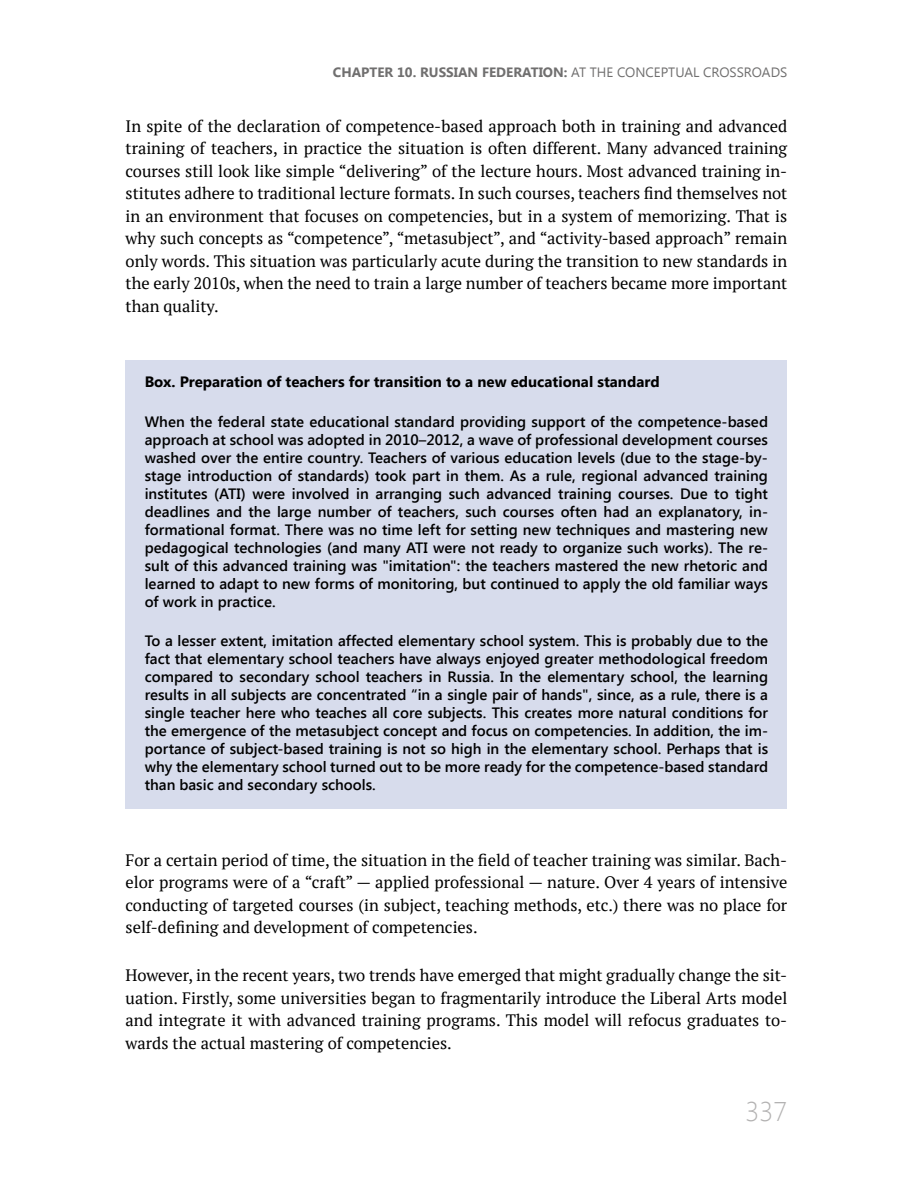
<style>
.page{position:relative;width:915px;height:1191px;background:#fff}
.page>*{position:absolute;margin:0;border:0;box-sizing:border-box;transform-origin:0 0}
.t1{font:300 27px "Segoe UI";color:#b3b2b2}
.t2{font:16.5px/22.5px "PT Serif";color:#000;text-align:justify}
.t3{font:600 15px/18px "Segoe UI";color:#000;text-align:justify}
.t4{font:700 15px "Segoe UI";color:#000}
.t5{font:700 13.5px "Segoe UI";color:#706f6f}
.s1{font-weight:400}
</style>
<div class="page">
<div style="left:125px;top:360px;width:662px;height:46px;background:#d7dcec"></div>
<div style="left:125px;top:399px;width:662px;height:227px;background:#d7dcec"></div>
<div style="left:125px;top:618px;width:662px;height:191px;background:#d7dcec"></div>
<p class="t5" style="left:333px;top:62px;width:455px">CHAPTER 10. RUSSIAN FEDERATION: <span class="s1">AT THE CONCEPTUAL CROSSROADS</span></p>
<p class="t2" style="left:125px;top:114px;width:663px">In spite of the declaration of competence-based approach both in training and advanced training of teachers, in practice the situation is often different. Many advanced training courses still look like simple “delivering” of the lecture hours. Most advanced training in&shy;stitutes adhere to traditional lecture formats. In such courses, teachers find themselves not in an environment that focuses on competencies, but in a system of memorizing. That is why such concepts as “competence”, “metasubject”, and “activity-based approach” remain only words. This situation was particularly acute during the transition to new standards in the early 2010s, when the need to train a large number of teachers became more important than quality.</p>
<p class="t4" style="left:145px;top:371px;width:516px">Box. Preparation of teachers for transition to a new educational standard</p>
<p class="t3" style="left:145px;top:411px;width:624px">When the federal state educational standard providing support of the competence-based approach at school was adopted in 2010–2012, a wave of professional development courses washed over the entire country. Teachers of various education levels (due to the stage-by&shy;stage introduction of standards) took part in them. As a rule, regional advanced training institutes (ATI) were involved in arranging such advanced training courses. Due to tight deadlines and the large number of teachers, such courses often had an explanatory, in&shy;formational format. There was no time left for setting new techniques and mastering new pedagogical technologies (and many ATI were not ready to organize such works). The re&shy;sult of this advanced training was "imitation": the teachers mastered the new rhetoric and learned to adapt to new forms of monitoring, but continued to apply the old familiar ways of work in practice.</p>
<p class="t3" style="left:145px;top:631px;width:624px">To a lesser extent, imitation affected elementary school system. This is probably due to the fact that elementary school teachers have always enjoyed greater methodological freedom compared to secondary school teachers in Russia. In the elementary school, the learning results in all subjects are concentrated “in a single pair of hands", since, as a rule, there is a single teacher here who teaches all core subjects. This creates more natural conditions for the emergence of the metasubject concept and focus on competencies. In addition, the im&shy;portance of subject-based training is not so high in the elementary school. Perhaps that is why the elementary school turned out to be more ready for the competence-based standard than basic and secondary schools.</p>
<p class="t2" style="left:125px;top:848px;width:663px">For a certain period of time, the situation in the field of teacher training was similar. Bach&shy;elor programs were of a “craft” — applied professional — nature. Over 4 years of intensive conducting of targeted courses (in subject, teaching methods, etc.) there was no place for self-defining and development of competencies.</p>
<p class="t2" style="left:125px;top:964px;width:663px">However, in the recent years, two trends have emerged that might gradually change the sit&shy;uation. Firstly, some universities began to fragmentarily introduce the Liberal Arts model and integrate it with advanced training programs. This model will refocus graduates to&shy;wards the actual mastering of competencies.</p>
<h1 class="t1" style="left:745px;top:1093px;width:43px">337</h1>
</div>
